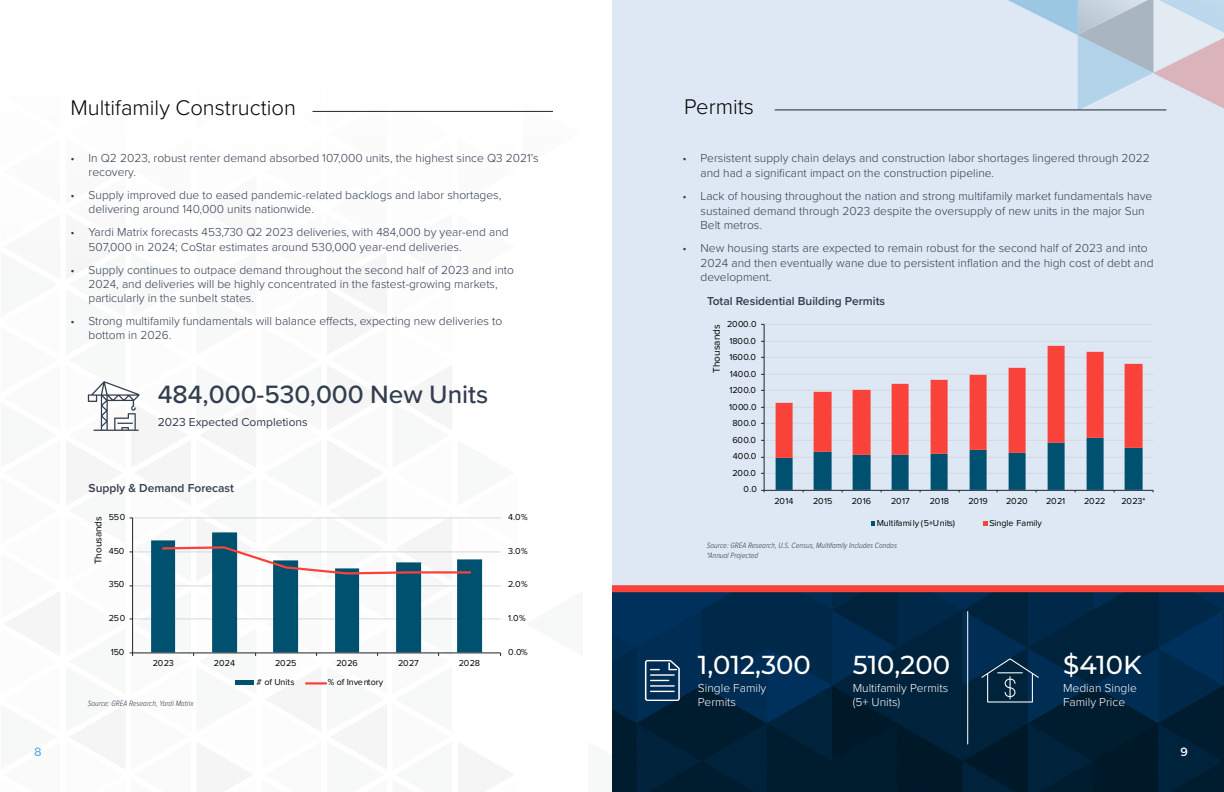
<style>
.page{position:relative;width:1224px;height:792px;background:#fff}
.page>*{position:absolute;margin:0;border:0;box-sizing:border-box;transform-origin:0 0}
.t1{font:500 26px "Proxima Nova";color:#323d4e}
.t2{font:500 26px "Montserrat";color:#fff}
.t3{font:300 22px "Proxima Nova";color:#000}
.t4{font:300 12px/14px "Proxima Nova";color:#323d4e}
.t5{font:300 12px/14.4px "Proxima Nova";color:#fff}
.t6{font:600 12px "Proxima Nova";color:#323d4e}
.t7{font:12px "Proxima Nova";color:#323d4e}
.t8{font:12px "Montserrat";color:#64acdf}
.t9{font:12px "Montserrat";color:#fff}
.t10{font:10px "Proxima Nova";color:#000}
.t11{font:9px "Proxima Nova";letter-spacing:-.005em;color:#000}
.t12{font:italic 300 8px/9.6px "Proxima Nova Cond";color:#323d4e}
</style>
<div class="page">
<div style="left:612px;top:0;width:612px;height:605px;background:#dde8f4"></div>
<svg style="left:1002px;top:0;width:222px;height:111px"></svg>
<img style="left:612px;top:592px;width:612px;height:200px">
<div style="left:612px;top:585px;width:612px;height:7px;background:#f9423a"></div>
<hr style="left:775px;top:109px;width:391px;height:1px;background:#1e252d">
<svg style="left:981px;top:658px;width:58px;height:45px;background:#1a3c57"></svg>
<svg style="left:645px;top:660px;width:35px;height:41px"></svg>
<hr style="left:967px;top:611px;width:1px;height:133px;background:#fff">
<svg style="left:87px;top:110px;width:466px;height:575px"></svg>
<div style="left:235px;top:680px;width:19px;height:5px;background:#005070"></div>
<hr style="left:306px;top:682px;width:20px;height:3px;background:#f9423a">
<hr style="left:764px;top:473px;width:389px;height:1px;background:#d9d9d9">
<hr style="left:764px;top:457px;width:389px;height:1px;background:#d9d9d9">
<hr style="left:764px;top:440px;width:389px;height:1px;background:#d9d9d9">
<hr style="left:764px;top:423px;width:389px;height:1px;background:#d9d9d9">
<hr style="left:764px;top:407px;width:389px;height:1px;background:#d9d9d9">
<hr style="left:764px;top:390px;width:389px;height:1px;background:#d9d9d9">
<hr style="left:764px;top:374px;width:389px;height:1px;background:#d9d9d9">
<hr style="left:764px;top:357px;width:389px;height:1px;background:#d9d9d9">
<hr style="left:764px;top:341px;width:389px;height:1px;background:#d9d9d9">
<hr style="left:764px;top:324px;width:389px;height:1px;background:#d9d9d9">
<svg style="left:776px;top:346px;width:367px;height:92px"></svg>
<hr style="left:764px;top:324px;width:1px;height:166px;background:#1d252d">
<hr style="left:764px;top:490px;width:389px;height:1px;background:#1d252d">
<svg style="left:776px;top:438px;width:367px;height:54px"></svg>
<svg style="left:871px;top:521px;width:4px;height:5px"></svg>
<svg style="left:983px;top:521px;width:5px;height:5px"></svg>
<h2 class="t3" style="left:71px;top:92px;width:227px">Multifamily Construction</h2>
<h2 class="t3" style="left:684px;top:90px;width:71px">Permits</h2>
<p class="t4" style="left:89px;top:151px;width:451px;text-indent:-18px">• In Q2 2023, robust renter demand absorbed 107,000 units, the highest since Q3 2021’s recovery.</p>
<p class="t4" style="left:89px;top:188px;width:414px;text-indent:-18px">• Supply improved due to eased pandemic-related backlogs and labor shortages, delivering around 140,000 units nationwide.</p>
<p class="t4" style="left:89px;top:225px;width:422px;text-indent:-18px">• Yardi Matrix forecasts 453,730 Q2 2023 deliveries, with 484,000 by year-end and<br>507,000 in 2024; CoStar estimates around 530,000 year-end deliveries.</p>
<p class="t4" style="left:89px;top:262px;width:427px;text-indent:-18px">• Supply continues to outpace demand throughout the second half of 2023 and into<br>2024, and deliveries will be highly concentrated in the fastest-growing markets, particularly in the sunbelt states.</p>
<p class="t4" style="left:89px;top:313px;width:415px;text-indent:-18px">• Strong multifamily fundamentals will balance effects, expecting new deliveries to bottom in 2026.</p>
<h1 class="t1" style="left:158px;top:375px;width:332px">484,000-530,000 New Units</h1>
<p class="t7" style="left:158px;top:413px;width:152px">2023 Expected Completions</p>
<p class="t6" style="left:89px;top:479px;width:147px">Supply &amp; Demand Forecast</p>
<p class="t11" style="left:109px;top:511px;width:18px">550</p>
<p class="t10" style="left:91px;top:564px;width:50px;rotate:-90deg">Thousands</p>
<p class="t11" style="left:109px;top:545px;width:17px">450</p>
<p class="t11" style="left:508px;top:511px;width:21px">4.0%</p>
<p class="t11" style="left:508px;top:545px;width:21px">3.0%</p>
<p class="t11" style="left:109px;top:578px;width:17px">350</p>
<p class="t11" style="left:508px;top:578px;width:21px">2.0%</p>
<p class="t11" style="left:109px;top:612px;width:18px">250</p>
<p class="t11" style="left:508px;top:612px;width:19px">1.0%</p>
<p class="t4" style="left:701px;top:151px;width:451px;line-height:14.4px;text-indent:-18px">• Persistent supply chain delays and construction labor shortages lingered through 2022 and had a significant impact on the construction pipeline.</p>
<p class="t4" style="left:701px;top:188px;width:453px;line-height:14.4px;text-indent:-18px">• Lack of housing throughout the nation and strong multifamily market fundamentals have sustained demand through 2023 despite the oversupply of new units in the major Sun<br>Belt metros.</p>
<p class="t4" style="left:701px;top:241px;width:454px;line-height:14.4px;text-indent:-18px">• New housing starts are expected to remain robust for the second half of 2023 and into<br>2024 and then eventually wane due to persistent inflation and the high cost of debt and development.</p>
<p class="t6" style="left:707px;top:292px;width:180px">Total Residential Building Permits</p>
<p class="t11" style="left:727px;top:317px;width:31px">2000.0</p>
<p class="t10" style="left:709px;top:373px;width:50px;rotate:-90deg">Thousands</p>
<p class="t11" style="left:730px;top:334px;width:28px">1800.0</p>
<p class="t11" style="left:730px;top:350px;width:28px">1600.0</p>
<p class="t11" style="left:730px;top:367px;width:28px">1400.0</p>
<p class="t11" style="left:730px;top:383px;width:28px">1200.0</p>
<p class="t11" style="left:729px;top:400px;width:29px">1000.0</p>
<p class="t11" style="left:733px;top:416px;width:25px">800.0</p>
<p class="t11" style="left:733px;top:433px;width:25px">600.0</p>
<p class="t11" style="left:733px;top:449px;width:25px">400.0</p>
<p class="t11" style="left:733px;top:466px;width:25px">200.0</p>
<p class="t11" style="left:743px;top:482px;width:15px">0.0</p>
<p class="t11" style="left:774px;top:494px;width:21px">2014</p>
<p class="t11" style="left:813px;top:494px;width:21px">2015</p>
<p class="t11" style="left:852px;top:494px;width:21px">2016</p>
<p class="t11" style="left:891px;top:494px;width:20px">2017</p>
<p class="t11" style="left:930px;top:494px;width:21px">2018</p>
<p class="t11" style="left:969px;top:494px;width:21px">2019</p>
<p class="t11" style="left:1006px;top:494px;width:23px">2020</p>
<p class="t11" style="left:1046px;top:494px;width:21px">2021</p>
<p class="t11" style="left:1084px;top:494px;width:23px">2022</p>
<p class="t11" style="left:1122px;top:494px;width:26px">2023*</p>
<p class="t11" style="left:877px;top:516px;width:80px">Multifamily (5+Units)</p>
<p class="t11" style="left:989px;top:516px;width:54px">Single Family</p>
<p class="t12" style="left:707px;top:541px;width:192px">Source: GREA Research, U.S. Census, Multifamily Includes Condos *Annual Projected</p>
<p class="t11" style="left:111px;top:646px;width:15px">150</p>
<p class="t11" style="left:508px;top:646px;width:21px">0.0%</p>
<h1 class="t2" style="left:698px;top:647px;width:114px">1,012,300</h1>
<h1 class="t2" style="left:853px;top:647px;width:99px">510,200</h1>
<p class="t5" style="left:698px;top:680px;width:70px">Single Family<br>Permits</p>
<p class="t5" style="left:853px;top:680px;width:97px">Multifamily Permits</p>
<p class="t11" style="left:153px;top:657px;width:23px">2023</p>
<p class="t11" style="left:214px;top:657px;width:23px">2024</p>
<p class="t11" style="left:275px;top:657px;width:23px">2025</p>
<p class="t11" style="left:336px;top:657px;width:23px">2026</p>
<p class="t11" style="left:398px;top:657px;width:22px">2027</p>
<p class="t11" style="left:459px;top:657px;width:23px">2028</p>
<p class="t11" style="left:257px;top:676px;width:40px"># of Units</p>
<p class="t11" style="left:328px;top:676px;width:57px">% of Inventory</p>
<p class="t12" style="left:88px;top:698px;width:107px">Source: GREA Research, Yardi Matrix</p>
<p class="t5" style="left:853px;top:694px;width:49px">(5+ Units)</p>
<h1 class="t2" style="left:1063px;top:647px;width:80px">$410K</h1>
<p class="t5" style="left:1063px;top:680px;width:75px">Median Single<br>Family Price</p>
<p class="t8" style="left:34px;top:744px;width:9px">8</p>
<p class="t9" style="left:1181px;top:744px;width:9px">9</p>
</div>
